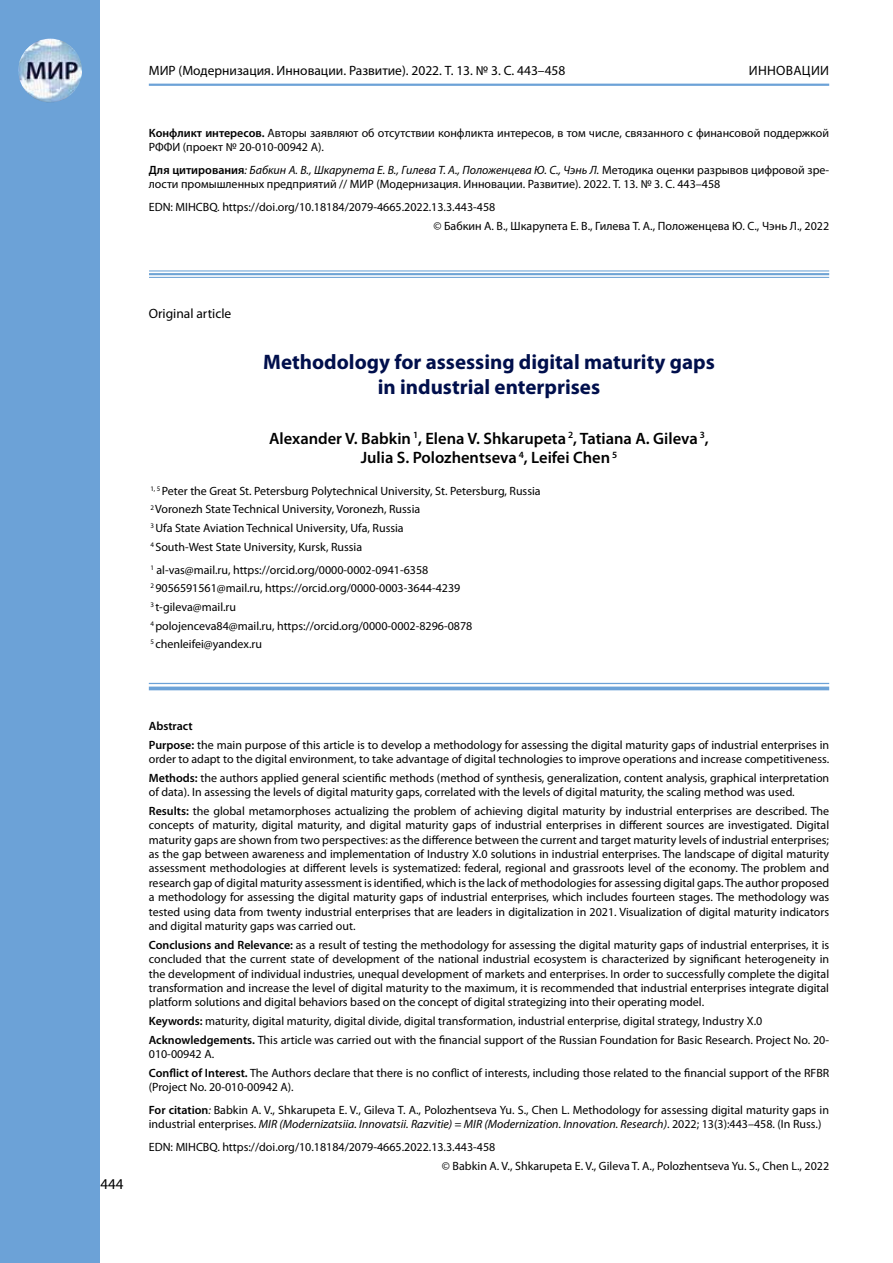
<style>
.page{position:relative;width:893px;height:1263px;background:#fff}
.page>*{position:absolute;margin:0;border:0;box-sizing:border-box;transform-origin:0 0}
.t1{font:700 21px/25.2px "Myriad Pro";color:#000f4c;text-align:center}
.t2{font:600 16.5px/19.8px "Myriad Pro";color:#000;text-align:center}
.t3{font:15px "Myriad Pro";color:#000}
.t4{font:13.5px "Myriad Pro";color:#000}
.t5{font:12px/18.6px "Myriad Pro";color:#000}
.s1{font-weight:600}
.s2{font-style:italic}
</style>
<div class="page">
<hr style="left:149px;top:683px;width:680px;height:1px;background:#6ca2d7">
<hr style="left:149px;top:687px;width:680px;height:3px;background:#6ca2d7">
<div style="left:0;top:0;width:99px;height:1263px;background:#6ca2d7"></div>
<img style="left:18px;top:39px;width:64px;height:63px;border-radius:32px">
<hr style="left:149px;top:84px;width:680px;height:2px;background:#6ca2d7">
<hr style="left:149px;top:270px;width:680px;height:1px;background:#6ea3d4">
<hr style="left:149px;top:273px;width:680px;height:2px;background:#6ea3d4">
<hr style="left:149px;top:277px;width:680px;height:1px;background:#6ea3d4">
<p class="t4" style="left:149px;top:62px;width:418px">МИР (Модернизация. Инновации. Развитие). 2022. Т. 13. № 3. С. 443–458</p>
<p class="t4" style="left:749px;top:62px;width:19px">Инновации</p>
<p class="t5" style="left:149px;top:125px;width:682px;line-height:14.4px"><span class="s1">Конфликт интересов.</span> Авторы заявляют об отсутствии конфликта интересов, в том числе, связанного с финансовой поддержкой<br>РФФИ (проект № 20-010-00942 А).</p>
<p class="t5" style="left:149px;top:162px;width:682px;line-height:14.4px"><span class="s1">Для цитирования</span><span class="s2">: Бабкин А. В., Шкарупета Е. В., Гилева Т. А., Положенцева Ю. С., Чэнь Л.</span> Методика оценки разрывов цифровой зре&shy;лости промышленных предприятий // МИР (Модернизация. Инновации. Развитие). 2022. Т. 13. № 3. С. 443–458</p>
<p class="t5" style="left:433px;top:198px;width:397px;text-indent:-285px">EDN: MIHCBQ. https://doi.org/10.18184/2079-4665.2022.13.3.443-458<br>© Бабкин А. В., Шкарупета Е. В., Гилева Т. А., Положенцева Ю. С., Чэнь Л., 2022</p>
<p class="t4" style="left:149px;top:305px;width:84px">Original article</p>
<h1 class="t1" style="left:263px;top:348px;width:453px">Methodology for assessing digital maturity gaps in industrial enterprises</h1>
<h2 class="t2" style="left:269px;top:428px;width:441px">Alexander V. Babkin <sup>1</sup>, Elena V. Shkarupeta <sup>2</sup>, Tatiana A. Gileva <sup>3</sup>,<br>Julia S. Polozhentseva <sup>4</sup>, Leifei Chen <sup>5</sup></h2>
<p class="t5" style="left:150px;top:481px;width:392px"><sup>1,</sup> <sup>5</sup> Peter the Great St. Petersburg Polytechnical University, St. Petersburg, Russia <sup>2</sup> Voronezh State Technical University, Voronezh, Russia<br><sup>3</sup> Ufa State Aviation Technical University, Ufa, Russia<br><sup>4</sup> South-West State University, Kursk, Russia</p>
<p class="t5" style="left:150px;top:560px;width:324px"><sup>1</sup> al-vas@mail.ru, https://orcid.org/0000-0002-0941-6358<br><sup>2</sup> 9056591561@mail.ru, https://orcid.org/0000-0003-3644-4239<br><sup>3</sup> t-gileva@mail.ru<br><sup>4</sup> polojenceva84@mail.ru, https://orcid.org/0000-0002-8296-0878<br><sup>5</sup> chenleifei@yandex.ru</p>
<p class="t3" style="left:101px;top:1175px;width:25px">444</p>
<p class="t5" style="left:149px;top:717px;width:682px"><span class="s1">Abstract<br>Purpose:</span> the main purpose of this article is to develop a methodology for assessing the digital maturity gaps of industrial enterprises in</p>
<p class="t5" style="left:149px;top:750px;width:682px">order to adapt to the digital environment, to take advantage of digital technologies to improve operations and increase competitiveness.<br><span class="s1">Methods:</span> the authors applied general scientific methods (method of synthesis, generalization, content analysis, graphical interpretation</p>
<p class="t5" style="left:149px;top:783px;width:682px">of data). In assessing the levels of digital maturity gaps, correlated with the levels of digital maturity, the scaling method was used.<br><span class="s1">Results:</span> the global metamorphoses actualizing the problem of achieving digital maturity by industrial enterprises are described. The</p>
<p class="t5" style="left:149px;top:818px;width:682px;line-height:14.4px;text-align:justify">concepts of maturity, digital maturity, and digital maturity gaps of industrial enterprises in different sources are investigated. Digital maturity gaps are shown from two perspectives: as the difference between the current and target maturity levels of industrial enterprises; as the gap between awareness and implementation of Industry X.0 solutions in industrial enterprises. The landscape of digital maturity assessment methodologies at different levels is systematized: federal, regional and grassroots level of the economy. The problem and research gap of digital maturity assessment is identified, which is the lack of methodologies for assessing digital gaps. The author proposed a methodology for assessing the digital maturity gaps of industrial enterprises, which includes fourteen stages. The methodology was tested using data from twenty industrial enterprises that are leaders in digitalization in 2021. Visualization of digital maturity indicators and digital maturity gaps was carried out.</p>
<p class="t5" style="left:149px;top:937px;width:682px;line-height:14.4px;text-align:justify"><span class="s1">Conclusions and Relevance:</span> as a result of testing the methodology for assessing the digital maturity gaps of industrial enterprises, it is concluded that the current state of development of the national industrial ecosystem is characterized by significant heterogeneity in the development of individual industries, unequal development of markets and enterprises. In order to successfully complete the digital transformation and increase the level of digital maturity to the maximum, it is recommended that industrial enterprises integrate digital platform solutions and digital behaviors based on the concept of digital strategizing into their operating model.</p>
<p class="t5" style="left:149px;top:1011px;width:682px"><span class="s1">Keywords:</span> maturity, digital maturity, digital divide, digital transformation, industrial enterprise, digital strategy, Industry X.0<br><span class="s1">Acknowledgements.</span> This article was carried out with the financial support of the Russian Foundation for Basic Research. Project No. 20-</p>
<p class="t5" style="left:149px;top:1044px;width:682px">010-00942 A.<br><span class="s1">Conflict of Interest.</span> The Authors declare that there is no conflict of interests, including those related to the financial support of the RFBR</p>
<p class="t5" style="left:149px;top:1075px;width:682px;line-height:23px">(Project No. 20-010-00942 A).<br><span class="s1">For citation</span><span class="s2">:</span> Babkin A. V., Shkarupeta E. V., Gileva T. A., Polozhentseva Yu. S., Chen L. Methodology for assessing digital maturity gaps in</p>
<p class="t5" style="left:149px;top:1113px;width:674px;line-height:23px">industrial enterprises. <span class="s2">MIR (Modernizatsiia. Innovatsii. Razvitie) = MIR (Modernization. Innovation. Research)</span>. 2022; 13(3):443–458. (In Russ.)<br>EDN: MIHCBQ. https://doi.org/10.18184/2079-4665.2022.13.3.443-458</p>
<p class="t5" style="left:442px;top:1156px;width:389px">© Babkin A. V., Shkarupeta E. V., Gileva T. A., Polozhentseva Yu. S., Chen L., 2022</p>
</div>
